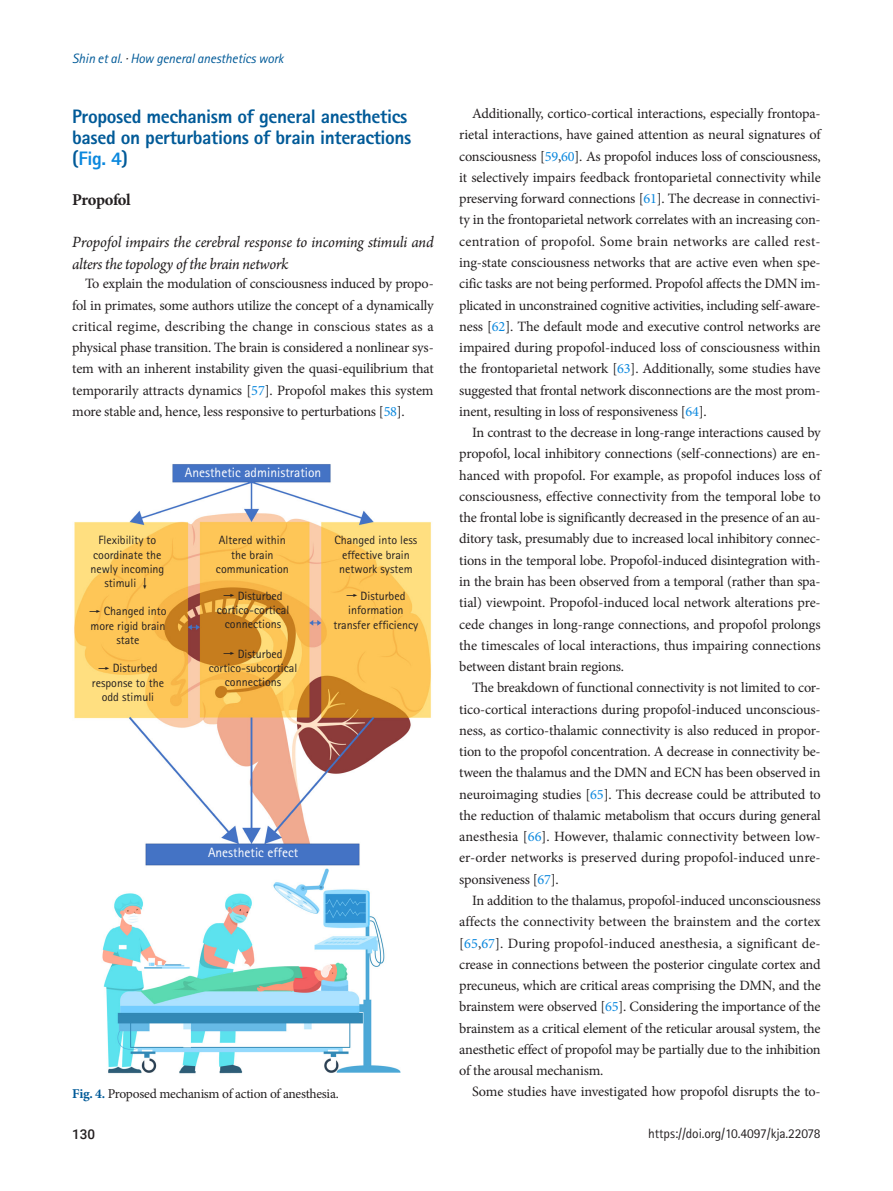
<style>
.page{position:relative;width:893px;height:1191px;background:#fff}
.page>*{position:absolute;margin:0;border:0;box-sizing:border-box;transform-origin:0 0}
.body-title{font:800 19.5px/21.3px "Rotis Sans Serif Std";letter-spacing:-.02em;color:#015a98}
.body-sub-title_2{font:italic 16.5px/21.3px "Arno Pro";letter-spacing:-.015em;color:#231f20}
.body-sub-title{font:700 16.5px "Minion Pro";letter-spacing:-.03em;color:#231f20}
.body{font:14.25px/21.3px "Minion Pro";letter-spacing:-.015em;color:#231f20;text-align:justify}
.fig-caption{font:13.5px "Minion Pro";letter-spacing:-.02em;color:#231f20}
.t1{font:13.5px "Rotis Sans Serif Std";color:#fff}
.t2{font:italic 13.5px "Rotis Sans Serif Std";letter-spacing:-.01em;color:#015a98}
.t3{font:13.5px "Rotis Sans Serif Std";letter-spacing:-.01em;color:#231f20}
.t4{font:500 13.5px "Roboto";color:#231f20}
.t5{font:12px/14.4px "Rotis Sans Serif Std";color:#231f20;text-align:center}
.s1{color:#231f20}
.s2{color:#0b88de}
.s3{font-family:"Ko Pub Dotum";font-weight:500}
.s4{font-weight:700;color:#015a98}
</style>
<div class="page">
<img style="left:74px;top:464px;width:357px;height:610px">
<p class="t2" style="left:72px;top:51px;width:213px">Shin et al. <span class="s1">·</span> How general anesthetics work</p>
<p class="body-title" style="left:72px;top:105px;width:341px">Proposed mechanism of general anesthetics based on perturbations of brain interactions (<span class="s2">Fig. 4</span>)</p>
<p class="body-sub-title" style="left:72px;top:188px;width:60px">Propofol</p>
<p class="body-sub-title_2" style="left:72px;top:232px;width:363px">Propofol impairs the cerebral response to incoming stimuli and alters the topology of the brain network</p>
<p class="body" style="left:72px;top:273px;width:363px;text-indent:13px">To explain the modulation of consciousness induced by propo&shy;fol in primates, some authors utilize the concept of a dynamically critical regime, describing the change in conscious states as a physical phase transition. The brain is considered a nonlinear sys&shy;tem with an inherent instability given the quasi-equilibrium that temporarily attracts dynamics [<span class="s2">57</span>]. Propofol makes this system more stable and, hence, less responsive to perturbations [<span class="s2">58</span>].</p>
<p class="t1" style="left:185px;top:464px;width:138px">Anesthetic administration</p>
<p class="t5" style="left:90px;top:533px;width:75px">Flexibility to coordinate the newly incoming stimuli <span class="s3">↓</span></p>
<p class="t5" style="left:216px;top:533px;width:74px">Altered within the brain communication</p>
<p class="t5" style="left:334px;top:533px;width:84px">Changed into less effective brain network system</p>
<p class="t5" style="left:90px;top:604px;width:78px"><span class="s3">→</span> Changed into more rigid brain state</p>
<p class="t5" style="left:217px;top:588px;width:74px"><span class="s3">→</span> Disturbed cortico-cortical connections</p>
<p class="t5" style="left:333px;top:588px;width:86px"><span class="s3">→</span> Disturbed information transfer efficiency</p>
<p class="t5" style="left:92px;top:661px;width:74px"><span class="s3">→</span> Disturbed response to the odd stimuli</p>
<p class="t5" style="left:209px;top:646px;width:90px"><span class="s3">→</span> Disturbed cortico-subcortical connections</p>
<p class="t1" style="left:208px;top:845px;width:92px">Anesthetic effect</p>
<p class="body" style="left:459px;top:103px;width:363px;text-indent:13px">Additionally, cortico-cortical interactions, especially frontopa&shy;rietal interactions, have gained attention as neural signatures of consciousness [<span class="s2">59</span>,<span class="s2">60</span>]. As propofol induces loss of consciousness, it selectively impairs feedback frontoparietal connectivity while preserving forward connections [<span class="s2">61</span>]. The decrease in connectivi&shy;ty in the frontoparietal network correlates with an increasing con&shy;centration of propofol. Some brain networks are called rest&shy;ing-state consciousness networks that are active even when spe&shy;cific tasks are not being performed. Propofol affects the DMN im&shy;plicated in unconstrained cognitive activities, including self-aware&shy;ness [<span class="s2">62</span>]. The default mode and executive control networks are impaired during propofol-induced loss of consciousness within the frontoparietal network [<span class="s2">63</span>]. Additionally, some studies have suggested that frontal network disconnections are the most prom&shy;inent, resulting in loss of responsiveness [<span class="s2">64</span>].</p>
<p class="body" style="left:459px;top:422px;width:363px;text-indent:13px">In contrast to the decrease in long-range interactions caused by propofol, local inhibitory connections (self-connections) are en&shy;hanced with propofol. For example, as propofol induces loss of consciousness, effective connectivity from the temporal lobe to the frontal lobe is significantly decreased in the presence of an au&shy;ditory task, presumably due to increased local inhibitory connec&shy;tions in the temporal lobe. Propofol-induced disintegration with&shy;in the brain has been observed from a temporal (rather than spa&shy;tial) viewpoint. Propofol-induced local network alterations pre&shy;cede changes in long-range connections, and propofol prolongs the timescales of local interactions, thus impairing connections between distant brain regions.</p>
<p class="body" style="left:459px;top:677px;width:363px;text-indent:13px">The breakdown of functional connectivity is not limited to cor&shy;tico-cortical interactions during propofol-induced unconscious&shy;ness, as cortico-thalamic connectivity is also reduced in propor&shy;tion to the propofol concentration. A decrease in connectivity be&shy;tween the thalamus and the DMN and ECN has been observed in neuroimaging studies [<span class="s2">65</span>]. This decrease could be attributed to the reduction of thalamic metabolism that occurs during general anesthesia [<span class="s2">66</span>]. However, thalamic connectivity between low&shy;er-order networks is preserved during propofol-induced unre&shy;sponsiveness [<span class="s2">67</span>].</p>
<p class="body" style="left:459px;top:890px;width:363px;text-indent:13px">In addition to the thalamus, propofol-induced unconsciousness affects the connectivity between the brainstem and the cortex [<span class="s2">65</span>,<span class="s2">67</span>]. During propofol-induced anesthesia, a significant de&shy;crease in connections between the posterior cingulate cortex and precuneus, which are critical areas comprising the DMN, and the brainstem were observed [<span class="s2">65</span>]. Considering the importance of the brainstem as a critical element of the reticular arousal system, the anesthetic effect of propofol may be partially due to the inhibition of the arousal mechanism.</p>
<p class="fig-caption" style="left:72px;top:1084px;width:268px"><span class="s4">Fig. 4.</span> Proposed mechanism of action of anesthesia.</p>
<p class="body" style="left:472px;top:1081px;width:350px">Some studies have investigated how propofol disrupts the to-</p>
<p class="t4" style="left:72px;top:1124px;width:25px">130</p>
<p class="t3" style="left:648px;top:1125px;width:174px">https://doi.org/10.4097/kja.22078</p>
</div>
